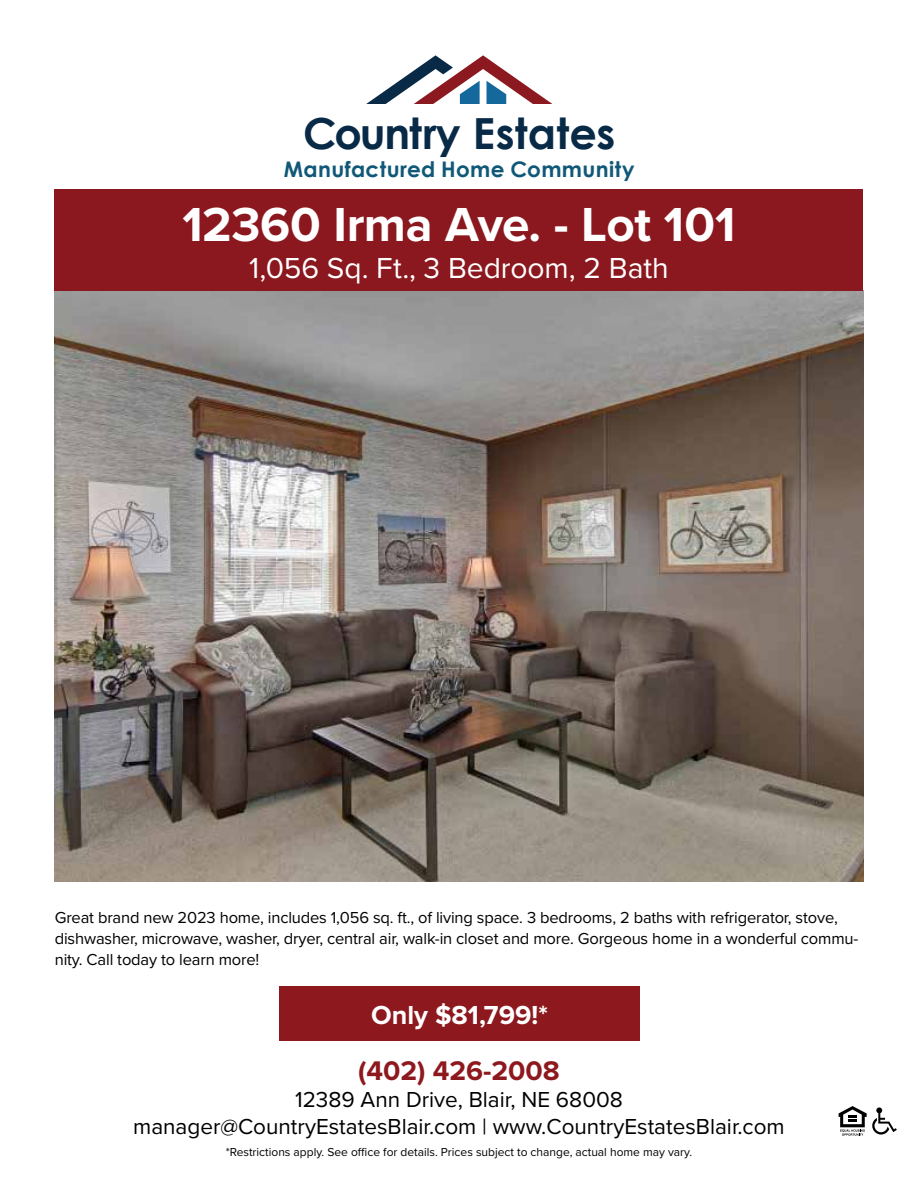
<style>
.page{position:relative;width:918px;height:1188px;background:#fff}
.page>*{position:absolute;margin:0;border:0;box-sizing:border-box;transform-origin:0 0}
.t1{font:700 49.5px "Proxima Nova";letter-spacing:-.01em;color:#fff}
.t2{font:700 42.9px "Century Gothic";letter-spacing:-.005em;color:#082a47}
.t3{font:30px "Proxima Nova";letter-spacing:-.005em;color:#fff}
.t4{font:700 27.9px "Proxima Nova";color:#8d191f}
.t5{font:700 27px "Proxima Nova";color:#fff}
.t6{font:22.5px/27px "Proxima Nova";color:#000;text-align:center}
.t7{font:700 21.45px "Century Gothic";letter-spacing:.015em;color:#105877}
.t8{font:16.5px/21px "Proxima Nova";letter-spacing:-.01em;color:#000}
.t9{font:12px "Proxima Nova";color:#000}
</style>
<div class="page">
<img style="left:55px;top:291px;width:809px;height:590px">
<div style="left:55px;top:189px;width:808px;height:102px;background:#8c181f"></div>
<svg style="left:366px;top:55px;width:186px;height:49px"></svg>
<svg style="left:839px;top:1106px;width:58px;height:30px"></svg>
<div style="left:279px;top:986px;width:361px;height:55px;background:#8d191f"></div>
<h2 class="t2" style="left:303px;top:101px;width:314px">Country Estates</h2>
<h3 class="t7" style="left:284px;top:153px;width:352px">Manufactured Home Community</h3>
<h1 class="t1" style="left:183px;top:187px;width:554px">12360 Irma Ave. - Lot 101</h1>
<h3 class="t3" style="left:249px;top:245px;width:421px">1,056 Sq. Ft., 3 Bedroom, 2 Bath</h3>
<p class="t8" style="left:55px;top:906px;width:805px">Great brand new 2023 home, includes 1,056 sq. ft., of living space. 3 bedrooms, 2 baths with refrigerator, stove, dishwasher, microwave, washer, dryer, central air, walk-in closet and more. Gorgeous home in a wonderful commu&shy;nity. Call today to learn more!</p>
<h3 class="t5" style="left:371px;top:995px;width:178px">Only $81,799!*</h3>
<h3 class="t4" style="left:358px;top:1050px;width:203px">(402) 426-2008</h3>
<h3 class="t6" style="left:133px;top:1085px;width:653px">12389 Ann Drive, Blair, NE 68008 manager@CountryEstatesBlair.com | www.CountryEstatesBlair.com</h3>
<p class="t9" style="left:226px;top:1143px;width:468px">*Restrictions apply. See office for details. Prices subject to change, actual home may vary.</p>
</div>
